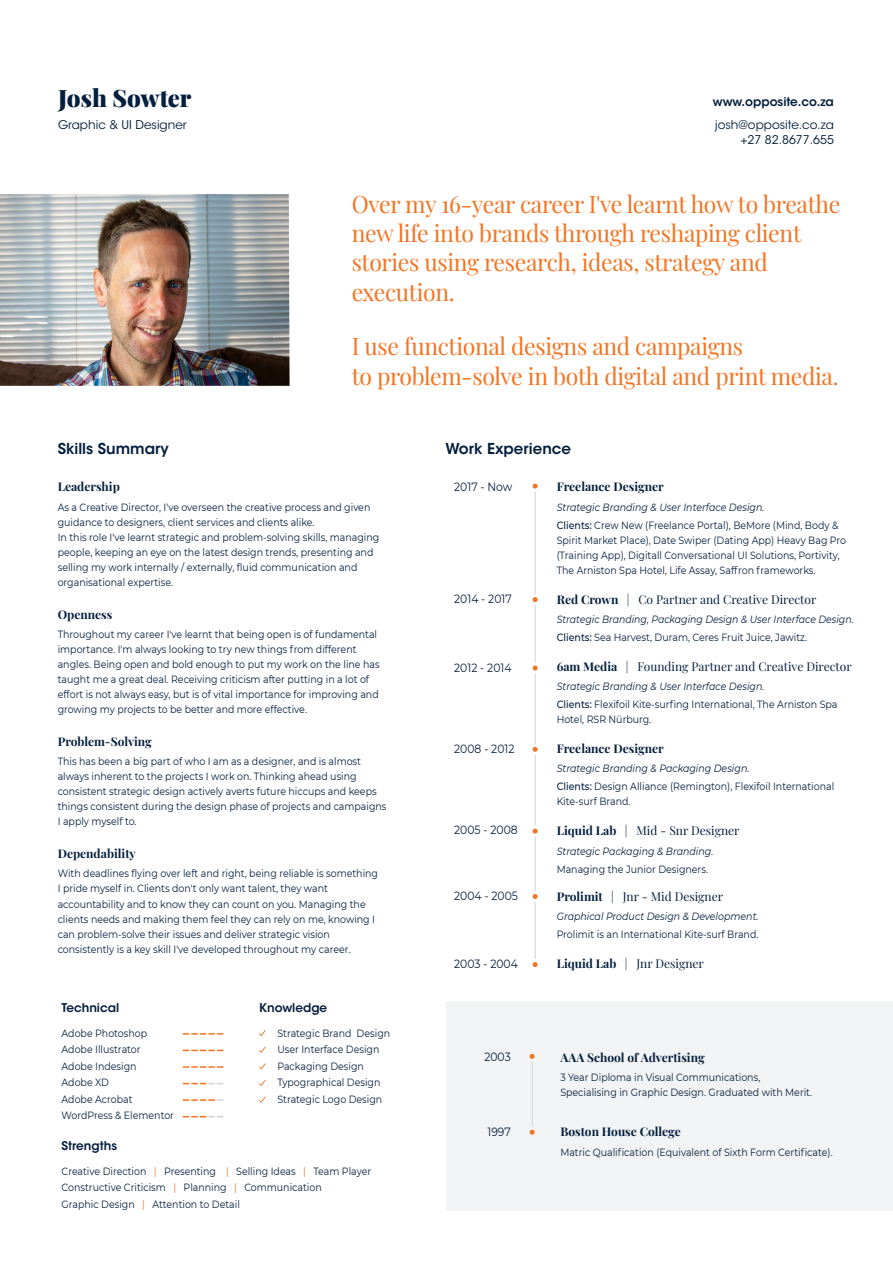
<style>
.page{position:relative;width:893px;height:1263px;background:#fff}
.page>*{position:absolute;margin:0;border:0;box-sizing:border-box;transform-origin:0 0}
.t1{font:900 24px "Playfair Display";letter-spacing:-.005em;color:#041f3d}
.t2{font:23.55px/29.4px "Playfair Display";letter-spacing:-.015em;color:#f47421}
.t3{font:600 15px "ITC Avant Garde Std";color:#041f3d}
.t4{font:12px "Playfair Display";color:#041f3d}
.t5{font:700 12px "Playfair Display";color:#041f3d}
.t6{font:12px "Montserrat";color:#041f3d;scale:.9 1}
.t7{font:12px/15px "ITC Avant Garde Std";color:#041f3d;text-align:right}
.t8{font:600 12px "ITC Avant Garde Std";color:#041f3d}
.t9{font:10.5px/15px "Montserrat";color:#041f3d;scale:.9 1}
.t10{font:italic 10.5px/18px "Montserrat";color:#041f3d;scale:.89 1}
.t11{font:italic 10.5px "Montserrat";color:#041f3d;scale:.9 1}
.s1{color:#f47421}
.s2{font-style:italic}
.s3{font-weight:500}
.s4{font-weight:700}
.s5{font-weight:500;font-style:normal}
.s6{font-style:normal}
</style>
<div class="page">
<div style="left:446px;top:1001px;width:447px;height:209px;background:#f2f3f4"></div>
<img style="left:0;top:194px;width:290px;height:192px">
<svg style="left:259px;top:1030px;width:7px;height:6px"></svg>
<svg style="left:259px;top:1046px;width:7px;height:7px"></svg>
<svg style="left:259px;top:1063px;width:7px;height:6px"></svg>
<svg style="left:259px;top:1080px;width:7px;height:6px"></svg>
<svg style="left:259px;top:1096px;width:7px;height:7px"></svg>
<svg style="left:183px;top:1033px;width:40px;height:2px"></svg>
<svg style="left:183px;top:1050px;width:40px;height:1px"></svg>
<svg style="left:183px;top:1066px;width:40px;height:2px"></svg>
<svg style="left:183px;top:1083px;width:40px;height:1px"></svg>
<svg style="left:183px;top:1099px;width:40px;height:2px"></svg>
<svg style="left:183px;top:1116px;width:40px;height:1px"></svg>
<hr style="left:535px;top:482px;width:1px;height:482px;background:#d1d2d4">
<svg style="left:532px;top:482px;width:6px;height:10px"></svg>
<svg style="left:532px;top:594px;width:6px;height:11px"></svg>
<svg style="left:532px;top:663px;width:6px;height:11px"></svg>
<svg style="left:532px;top:744px;width:6px;height:11px"></svg>
<svg style="left:532px;top:826px;width:6px;height:11px"></svg>
<svg style="left:532px;top:891px;width:6px;height:11px"></svg>
<svg style="left:532px;top:959px;width:6px;height:9px"></svg>
<hr style="left:532px;top:1052px;width:1px;height:80px;background:#d1d2d4">
<svg style="left:529px;top:1052px;width:6px;height:10px"></svg>
<svg style="left:529px;top:1127px;width:6px;height:8px"></svg>
<h1 class="t1" style="left:58px;top:79px;width:135px">Josh Sowter</h1>
<p class="t7" style="left:58px;top:117px;width:130px">Graphic &amp; UI Designer</p>
<p class="t8" style="left:713px;top:94px;width:123px">www.opposite.co.za</p>
<p class="t7" style="left:715px;top:117px;width:121px">josh@opposite.co.za +27 82.8677.655</p>
<h2 class="t2" style="left:352px;top:187px;width:490px">Over my 16-year career I've learnt how to breathe new life into brands through reshaping client stories using research, ideas, strategy and execution.</h2>
<h2 class="t2" style="left:352px;top:330px;width:488px">I use functional designs and campaigns<br>to problem-solve in both digital and print media.</h2>
<h3 class="t3" style="left:58px;top:439px;width:113px">Skills Summary</h3>
<p class="t5" style="left:58px;top:477px;width:64px">Leadership</p>
<p class="t9" style="left:58px;top:499px;width:359px">As a Creative Director, I've overseen the creative process and given guidance to designers, client services and clients alike.<br>In this role I've learnt strategic and problem-solving skills, managing people, keeping an eye on the latest design trends, presenting and selling my work internally / externally, fluid communication and organisational expertise.</p>
<p class="t5" style="left:58px;top:605px;width:56px">Openness</p>
<p class="t9" style="left:58px;top:626px;width:359px">Throughout my career I've learnt that being open is of fundamental importance. I'm always looking to try new things from different angles. Being open and bold enough to put my work on the line has taught me a great deal. Receiving criticism after putting in a lot of effort is not always easy, but is of vital importance for improving and growing my projects to be better and more effective.</p>
<p class="t5" style="left:58px;top:732px;width:96px">Problem-Solving</p>
<p class="t9" style="left:58px;top:754px;width:367px">This has been a big part of who I am as a designer, and is almost always inherent to the projects I work on. Thinking ahead using consistent strategic design actively averts future hiccups and keeps things consistent during the design phase of projects and campaigns I apply myself to.</p>
<p class="t5" style="left:58px;top:844px;width:80px">Dependability</p>
<p class="t9" style="left:58px;top:866px;width:357px">With deadlines flying over left and right, being reliable is something I pride myself in. Clients don't only want talent, they want accountability and to know they can count on you. Managing the clients needs and making them feel they can rely on me, knowing I can problem-solve their issues and deliver strategic vision consistently is a key skill I've developed throughout my career.</p>
<p class="t8" style="left:62px;top:1000px;width:59px">Technical</p>
<p class="t9" style="left:62px;top:1024px;width:127px;line-height:16.5px">Adobe Photoshop<br>Adobe Illustrator<br>Adobe Indesign<br>Adobe XD<br>Adobe Acrobat<br>WordPress &amp; Elementor</p>
<p class="t8" style="left:62px;top:1138px;width:57px">Strengths</p>
<p class="t8" style="left:259px;top:1000px;width:70px">Knowledge</p>
<p class="t9" style="left:277px;top:1025px;width:127px;line-height:16.5px">Strategic Brand Design<br>User Interface Design<br>Packaging Design<br>Typographical Design<br>Strategic Logo Design</p>
<p class="t9" style="left:62px;top:1162px;width:346px;line-height:16.5px">Creative Direction <span class="s1">|</span> Presenting <span class="s1">|</span> Selling Ideas <span class="s1">|</span> Team Player<br>Constructive Criticism <span class="s1">|</span> Planning <span class="s1">|</span> Communication<br>Graphic Design <span class="s1">|</span> Attention to Detail</p>
<h3 class="t3" style="left:445px;top:439px;width:127px">Work Experience</h3>
<p class="t6" style="left:454px;top:478px;width:66px">2017 - Now</p>
<p class="t5" style="left:557px;top:477px;width:109px">Freelance Designer</p>
<p class="t9" style="left:557px;top:498px;width:314px;line-height:18px"><span class="s2">Strategic Branding &amp; User Interface Design.<br></span><span class="s3">Clients:</span> Crew New (Freelance Portal), BeMore (Mind, Body &amp;</p>
<p class="t9" style="left:557px;top:532px;width:323px">Spirit Market Place), Date Swiper (Dating App) Heavy Bag Pro (Training App), Digitall Conversational UI Solutions, Portivity,<br>The Arniston Spa Hotel, Life Assay, Saffron frameworks.</p>
<p class="t4" style="left:557px;top:590px;width:261px"><span class="s4">Red Crown</span> | Co Partner and Creative Director</p>
<p class="t10" style="left:557px;top:610px;width:335px">Strategic Branding, Packaging Design &amp; User Interface Design.<br><span class="s5">Clients:</span> <span class="s6">Sea Harvest, Duram, Ceres Fruit Juice, Jawitz.</span></p>
<p class="t4" style="left:557px;top:657px;width:297px"><span class="s4">6am Media</span> | Founding Partner and Creative Director</p>
<p class="t9" style="left:557px;top:677px;width:313px;line-height:18px"><span class="s2">Strategic Branding &amp; User Interface Design.<br></span><span class="s3">Clients:</span> Flexifoil Kite-surfing International, The Arniston Spa</p>
<p class="t9" style="left:557px;top:712px;width:107px">Hotel, RSR Nürburg.</p>
<p class="t5" style="left:557px;top:739px;width:109px">Freelance Designer</p>
<p class="t9" style="left:557px;top:759px;width:310px;line-height:18px"><span class="s2">Strategic Branding &amp; Packaging Design.<br></span><span class="s3">Clients:</span> Design Alliance (Remington), Flexifoil International</p>
<p class="t9" style="left:557px;top:794px;width:84px">Kite-surf Brand.</p>
<p class="t4" style="left:557px;top:821px;width:184px"><span class="s4">Liquid Lab</span> | Mid - Snr Designer</p>
<p class="t11" style="left:557px;top:844px;width:176px">Strategic Packaging &amp; Branding.</p>
<p class="t9" style="left:557px;top:861px;width:170px">Managing the Junior Designers.</p>
<p class="t4" style="left:557px;top:887px;width:168px"><span class="s4">Prolimit</span> | Jnr - Mid Designer</p>
<p class="t11" style="left:557px;top:909px;width:226px">Graphical Product Design &amp; Development.</p>
<p class="t9" style="left:557px;top:927px;width:226px">Prolimit is an International Kite-surf Brand.</p>
<p class="t4" style="left:557px;top:954px;width:149px"><span class="s4">Liquid Lab</span> | Jnr Designer</p>
<p class="t6" style="left:454px;top:591px;width:65px">2014 - 2017</p>
<p class="t6" style="left:454px;top:660px;width:65px">2012 - 2014</p>
<p class="t6" style="left:454px;top:741px;width:69px">2008 - 2012</p>
<p class="t6" style="left:454px;top:822px;width:72px">2005 - 2008</p>
<p class="t6" style="left:454px;top:888px;width:72px">2004 - 2005</p>
<p class="t6" style="left:454px;top:955px;width:72px">2003 - 2004</p>
<p class="t6" style="left:484px;top:1048px;width:31px">2003</p>
<p class="t6" style="left:487px;top:1123px;width:27px">1997</p>
<p class="t5" style="left:560px;top:1048px;width:146px">AAA School of Advertising</p>
<p class="t9" style="left:560px;top:1069px;width:281px">3 Year Diploma in Visual Communications,<br>Specialising in Graphic Design. Graduated with Merit.</p>
<p class="t5" style="left:560px;top:1122px;width:122px">Boston House College</p>
<p class="t9" style="left:560px;top:1144px;width:304px">Matric Qualification (Equivalent of Sixth Form Certificate).</p>
</div>
